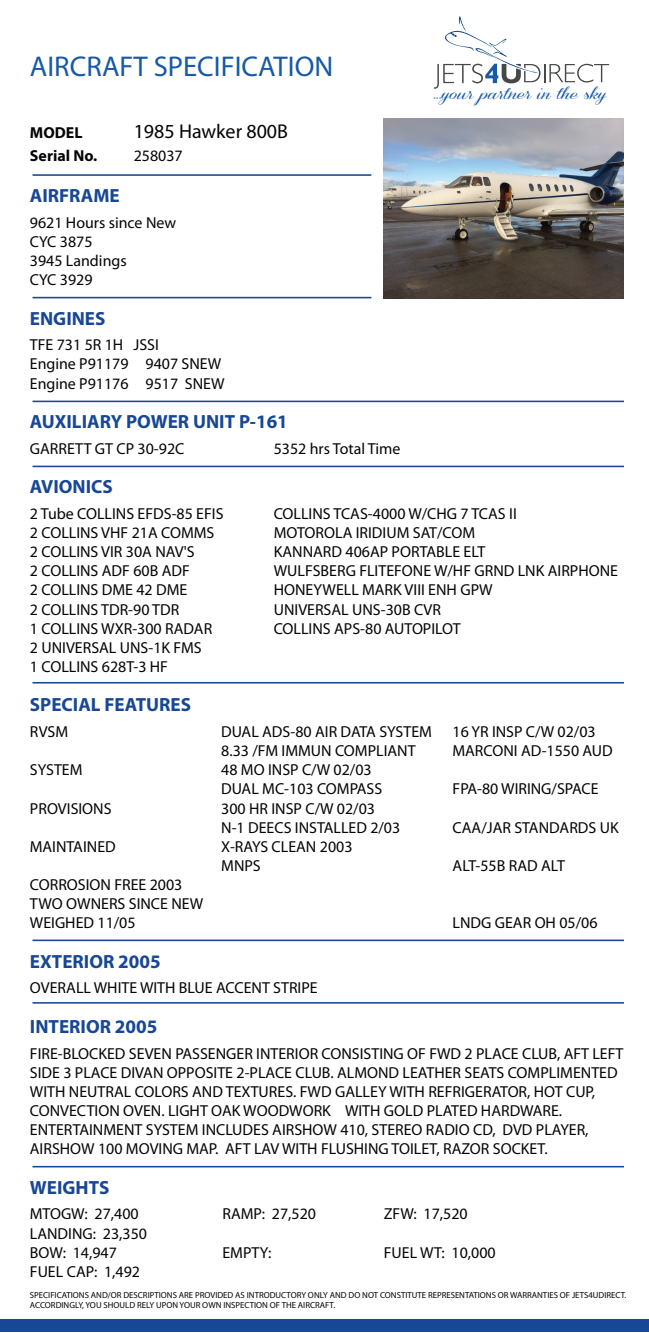
<style>
.page{position:relative;width:649px;height:1333px;background:#fff}
.page>*{position:absolute;margin:0;border:0;box-sizing:border-box;transform-origin:0 0}
.t1{font:28.62px "Myriad Pro";color:#175aa8}
.t2{font:20px "Myriad Pro";color:#040503}
.t3{font:700 19.12px "Myriad Pro";color:#174795}
.t4{font:15.88px/19.1px "Myriad Pro";color:#040503}
.t5{font:700 15.88px "Myriad Pro";color:#040503}
.t6{font:italic 12.25px "Coneria Script Slanted Demo";color:#175aa8}
.t7{font:8.75px/10.5px "Myriad Pro";color:#040503}
</style>
<div class="page">
<svg style="left:434px;top:16px;width:175px;height:73px"></svg>
<hr style="left:32px;top:174px;width:339px;height:2px;background:#174795">
<hr style="left:32px;top:297px;width:339px;height:1px;background:#174795">
<hr style="left:32px;top:400px;width:592px;height:2px;background:#174795">
<hr style="left:32px;top:465px;width:592px;height:2px;background:#174795">
<hr style="left:32px;top:682px;width:592px;height:1px;background:#174795">
<hr style="left:32px;top:939px;width:592px;height:2px;background:#174795">
<hr style="left:32px;top:1002px;width:592px;height:1px;background:#174795">
<hr style="left:32px;top:1165px;width:592px;height:2px;background:#174795">
<div style="left:0;top:1319px;width:648px;height:12px;background:#174795"></div>
<img style="left:384px;top:119px;width:239px;height:179px">
<h1 class="t1" style="left:30px;top:48px;width:305px">AIRCRAFT SPECIFICATION</h1>
<p class="t6" style="left:433px;top:87px;width:188px">...your partner in the sky</p>
<p class="t5" style="left:30px;top:122px;width:54px">MODEL</p>
<p class="t2" style="left:134px;top:119px;width:156px">1985 Hawker 800B</p>
<p class="t5" style="left:30px;top:145px;width:69px">Serial No.</p>
<p class="t4" style="left:134px;top:146px;width:50px">258037</p>
<p class="t3" style="left:30px;top:183px;width:91px">AIRFRAME</p>
<p class="t4" style="left:30px;top:213px;width:148px">9621 Hours since New<br>CYC 3875<br>3945 Landings<br>CYC 3929</p>
<p class="t3" style="left:30px;top:306px;width:77px">ENGINES</p>
<p class="t4" style="left:30px;top:335px;width:196px">TFE 731 5R 1H JSSI<br>Engine P91179 9407 SNEW<br>Engine P91176 9517 SNEW</p>
<p class="t3" style="left:30px;top:409px;width:259px">AUXILIARY POWER UNIT P-161</p>
<p class="t4" style="left:30px;top:439px;width:156px">GARRETT GT CP 30-92C</p>
<p class="t4" style="left:274px;top:439px;width:128px">5352 hrs Total Time</p>
<p class="t3" style="left:30px;top:474px;width:84px">AVIONICS</p>
<p class="t4" style="left:30px;top:504px;width:195px">2 Tube COLLINS EFDS-85 EFIS</p>
<p class="t4" style="left:274px;top:504px;width:244px">COLLINS TCAS-4000 W/CHG 7 TCAS II</p>
<p class="t4" style="left:30px;top:523px;width:186px">2 COLLINS VHF 21A COMMS</p>
<p class="t4" style="left:274px;top:523px;width:203px">MOTOROLA IRIDIUM SAT/COM</p>
<p class="t4" style="left:30px;top:542px;width:166px">2 COLLINS VIR 30A NAV'S</p>
<p class="t4" style="left:274px;top:542px;width:213px">KANNARD 406AP PORTABLE ELT</p>
<p class="t4" style="left:30px;top:561px;width:161px">2 COLLINS ADF 60B ADF</p>
<p class="t4" style="left:274px;top:561px;width:346px">WULFSBERG FLITEFONE W/HF GRND LNK AIRPHONE</p>
<p class="t4" style="left:30px;top:580px;width:159px">2 COLLINS DME 42 DME</p>
<p class="t4" style="left:274px;top:580px;width:220px">HONEYWELL MARK VIII ENH GPW</p>
<p class="t4" style="left:30px;top:599px;width:151px">2 COLLINS TDR-90 TDR</p>
<p class="t4" style="left:274px;top:599px;width:169px">UNIVERSAL UNS-30B CVR</p>
<p class="t4" style="left:30px;top:618px;width:184px">1 COLLINS WXR-300 RADAR</p>
<p class="t4" style="left:274px;top:618px;width:188px">COLLINS APS-80 AUTOPILOT</p>
<p class="t4" style="left:30px;top:637px;width:173px">2 UNIVERSAL UNS-1K FMS<br>1 COLLINS 628T-3 HF</p>
<p class="t3" style="left:30px;top:692px;width:163px">SPECIAL FEATURES</p>
<p class="t4" style="left:30px;top:722px;width:40px">RVSM</p>
<p class="t4" style="left:221px;top:722px;width:212px">DUAL ADS-80 AIR DATA SYSTEM</p>
<p class="t4" style="left:452px;top:722px;width:145px">16 YR INSP C/W 02/03</p>
<p class="t4" style="left:221px;top:741px;width:196px">8.33 /FM IMMUN COMPLIANT</p>
<p class="t4" style="left:452px;top:741px;width:162px">MARCONI AD-1550 AUD</p>
<p class="t4" style="left:30px;top:760px;width:54px">SYSTEM</p>
<p class="t4" style="left:221px;top:760px;width:162px">48 MO INSP C/W 02/03<br>DUAL MC-103 COMPASS</p>
<p class="t4" style="left:452px;top:779px;width:147px">FPA-80 WIRING/SPACE</p>
<p class="t4" style="left:30px;top:798px;width:83px">PROVISIONS</p>
<p class="t4" style="left:221px;top:798px;width:180px">300 HR INSP C/W 02/03<br>N-1 DEECS INSTALLED 2/03</p>
<p class="t4" style="left:30px;top:836px;width:87px">MAINTAINED</p>
<p class="t4" style="left:221px;top:836px;width:133px">X-RAYS CLEAN 2003<br>MNPS</p>
<p class="t4" style="left:30px;top:875px;width:175px">CORROSION FREE 2003<br>TWO OWNERS SINCE NEW<br>WEIGHED 11/05</p>
<p class="t4" style="left:452px;top:817px;width:168px">CAA/JAR STANDARDS UK</p>
<p class="t4" style="left:452px;top:855px;width:114px">ALT-55B RAD ALT</p>
<p class="t4" style="left:452px;top:913px;width:146px">LNDG GEAR OH 05/06</p>
<p class="t3" style="left:30px;top:948px;width:132px">EXTERIOR 2005</p>
<p class="t4" style="left:30px;top:978px;width:289px">OVERALL WHITE WITH BLUE ACCENT STRIPE</p>
<p class="t3" style="left:30px;top:1014px;width:129px">INTERIOR 2005</p>
<p class="t4" style="left:30px;top:1043px;width:595px">FIRE-BLOCKED SEVEN PASSENGER INTERIOR CONSISTING OF FWD 2 PLACE CLUB, AFT LEFT SIDE 3 PLACE DIVAN OPPOSITE 2-PLACE CLUB. ALMOND LEATHER SEATS COMPLIMENTED WITH NEUTRAL COLORS AND TEXTURES. FWD GALLEY WITH REFRIGERATOR, HOT CUP, CONVECTION OVEN. LIGHT OAK WOODWORK WITH GOLD PLATED HARDWARE.<br>ENTERTAINMENT SYSTEM INCLUDES AIRSHOW 410, STEREO RADIO CD, DVD PLAYER, AIRSHOW 100 MOVING MAP. AFT LAV WITH FLUSHING TOILET, RAZOR SOCKET.</p>
<p class="t3" style="left:30px;top:1174px;width:81px">WEIGHTS</p>
<p class="t4" style="left:30px;top:1204px;width:110px">MTOGW: 27,400</p>
<p class="t4" style="left:222px;top:1204px;width:95px">RAMP: 27,520</p>
<p class="t4" style="left:384px;top:1204px;width:85px">ZFW: 17,520</p>
<p class="t4" style="left:30px;top:1223px;width:119px">LANDING: 23,350<br>BOW: 14,947</p>
<p class="t4" style="left:222px;top:1242px;width:50px">EMPTY:</p>
<p class="t4" style="left:384px;top:1242px;width:113px">FUEL WT: 10,000</p>
<p class="t4" style="left:30px;top:1261px;width:112px">FUEL CAP: 1,492</p>
<p class="t7" style="left:30px;top:1289px;width:598px">SPECIFICATIONS AND/OR DESCRIPTIONS ARE PROVIDED AS INTRODUCTORY ONLY AND DO NOT CONSTITUTE REPRESENTATIONS OR WARRANTIES OF JETS4UDIRECT.<br>ACCORDINGLY, YOU SHOULD RELY UPON YOUR OWN INSPECTION OF THE AIRCRAFT.</p>
</div>
